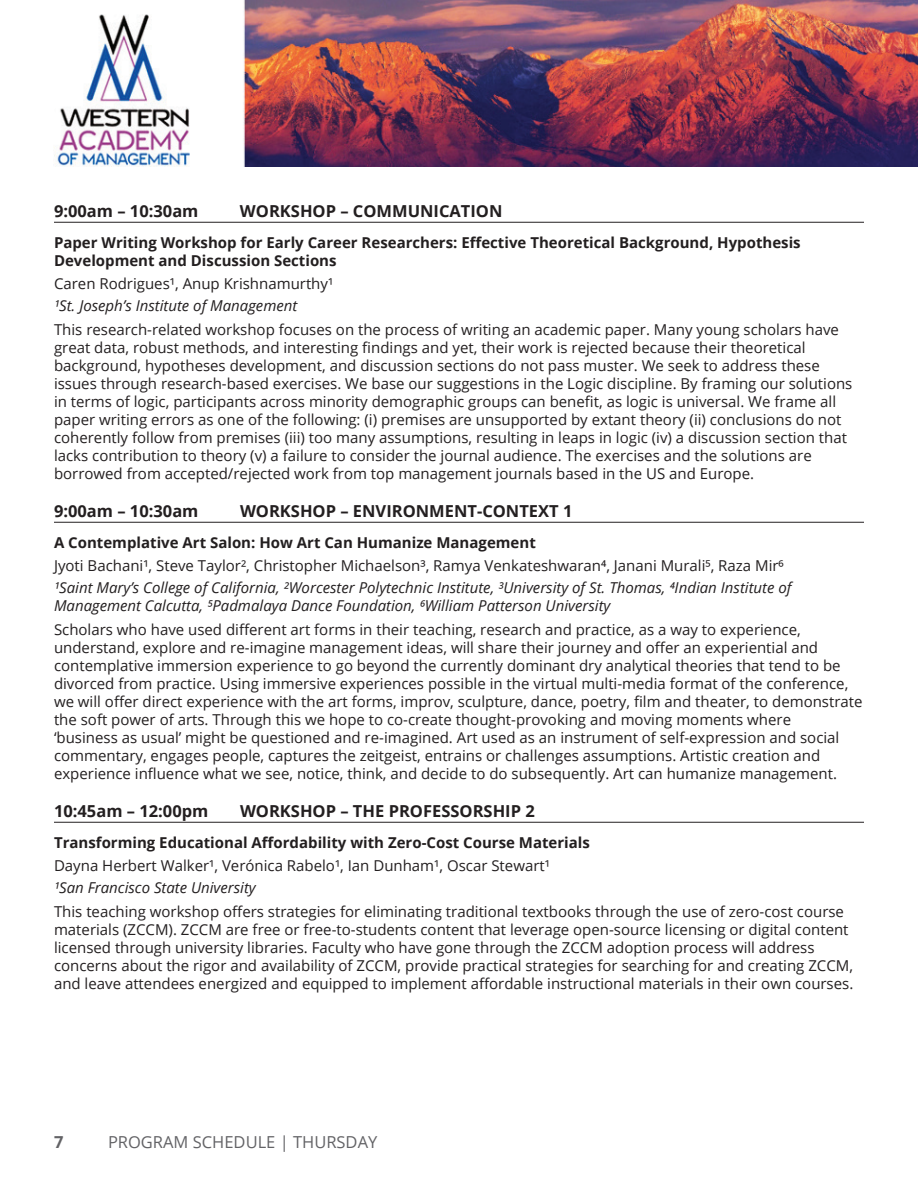
<style>
.page{position:relative;width:918px;height:1188px;background:#fff}
.page>*{position:absolute;margin:0;border:0;box-sizing:border-box;transform-origin:0 0}
.t1{font:700 16.5px "Open Sans";color:#231f20}
.t2{font:16.5px "Open Sans";color:#636366}
.t3{font:700 16.5px "Open Sans";color:#636366}
.t4{font:15px/18px "Open Sans";color:#231f20}
.t5{font:italic 15px/18px "Open Sans";color:#231f20}
.t6{font:700 15px/18px "Open Sans";color:#231f20}
</style>
<div class="page">
<img style="left:54px;top:0;width:864px;height:167px">
<hr style="left:54px;top:222px;width:810px;height:1px;background:#231f20">
<hr style="left:54px;top:522px;width:810px;height:1px;background:#231f20">
<hr style="left:54px;top:822px;width:810px;height:1px;background:#231f20">
<p class="t1" style="left:54px;top:199px;width:146px">9:00am – 10:30am</p>
<p class="t1" style="left:240px;top:199px;width:264px">WORKSHOP – COMMUNICATION</p>
<p class="t6" style="left:54px;top:233px;width:748px">Paper Writing Workshop for Early Career Researchers: Effective Theoretical Background, Hypothesis<br>Development and Discussion Sections</p>
<p class="t4" style="left:54px;top:274px;width:281px">Caren Rodrigues¹, Anup Krishnamurthy¹</p>
<p class="t5" style="left:54px;top:296px;width:245px">¹St. Joseph’s Institute of Management</p>
<p class="t4" style="left:54px;top:320px;width:800px">This research-related workshop focuses on the process of writing an academic paper. Many young scholars have great data, robust methods, and interesting findings and yet, their work is rejected because their theoretical background, hypotheses development, and discussion sections do not pass muster. We seek to address these issues through research-based exercises. We base our suggestions in the Logic discipline. By framing our solutions in terms of logic, participants across minority demographic groups can benefit, as logic is universal. We frame all paper writing errors as one of the following: (i) premises are unsupported by extant theory (ii) conclusions do not coherently follow from premises (iii) too many assumptions, resulting in leaps in logic (iv) a discussion section that lacks contribution to theory (v) a failure to consider the journal audience. The exercises and the solutions are borrowed from accepted/rejected work from top management journals based in the US and Europe.</p>
<p class="t1" style="left:54px;top:499px;width:146px">9:00am – 10:30am</p>
<p class="t1" style="left:240px;top:499px;width:334px">WORKSHOP – ENVIRONMENT-CONTEXT 1</p>
<p class="t6" style="left:54px;top:533px;width:483px">A Contemplative Art Salon: How Art Can Humanize Management</p>
<p class="t4" style="left:54px;top:556px;width:731px">Jyoti Bachani¹, Steve Taylor², Christopher Michaelson³, Ramya Venkateshwaran⁴, Janani Murali⁵, Raza Mir⁶</p>
<p class="t5" style="left:54px;top:578px;width:739px">¹Saint Mary’s College of California, ²Worcester Polytechnic Institute, ³University of St. Thomas, ⁴Indian Institute of<br>Management Calcutta, ⁵Padmalaya Dance Foundation, ⁶William Patterson University</p>
<p class="t4" style="left:54px;top:620px;width:810px">Scholars who have used different art forms in their teaching, research and practice, as a way to experience, understand, explore and re-imagine management ideas, will share their journey and offer an experiential and contemplative immersion experience to go beyond the currently dominant dry analytical theories that tend to be divorced from practice. Using immersive experiences possible in the virtual multi-media format of the conference, we will offer direct experience with the art forms, improv, sculpture, dance, poetry, film and theater, to demonstrate the soft power of arts. Through this we hope to co-create thought-provoking and moving moments where<br>‘business as usual’ might be questioned and re-imagined. Art used as an instrument of self-expression and social commentary, engages people, captures the zeitgeist, entrains or challenges assumptions. Artistic creation and experience influence what we see, notice, think, and decide to do subsequently. Art can humanize management.</p>
<p class="t1" style="left:54px;top:799px;width:156px">10:45am – 12:00pm</p>
<p class="t1" style="left:240px;top:799px;width:296px">WORKSHOP – THE PROFESSORSHIP 2</p>
<p class="t6" style="left:54px;top:833px;width:537px">Transforming Educational Affordability with Zero-Cost Course Materials</p>
<p class="t4" style="left:54px;top:856px;width:497px">Dayna Herbert Walker¹, Verónica Rabelo¹, Ian Dunham¹, Oscar Stewart¹</p>
<p class="t5" style="left:54px;top:878px;width:203px">¹San Francisco State University</p>
<p class="t4" style="left:54px;top:902px;width:801px">This teaching workshop offers strategies for eliminating traditional textbooks through the use of zero-cost course materials (ZCCM). ZCCM are free or free-to-students content that leverage open-source licensing or digital content licensed through university libraries. Faculty who have gone through the ZCCM adoption process will address concerns about the rigor and availability of ZCCM, provide practical strategies for searching for and creating ZCCM, and leave attendees energized and equipped to implement affordable instructional materials in their own courses.</p>
<p class="t3" style="left:54px;top:1131px;width:11px">7</p>
<p class="t2" style="left:108px;top:1131px;width:271px">PROGRAM SCHEDULE | THURSDAY</p>
</div>
